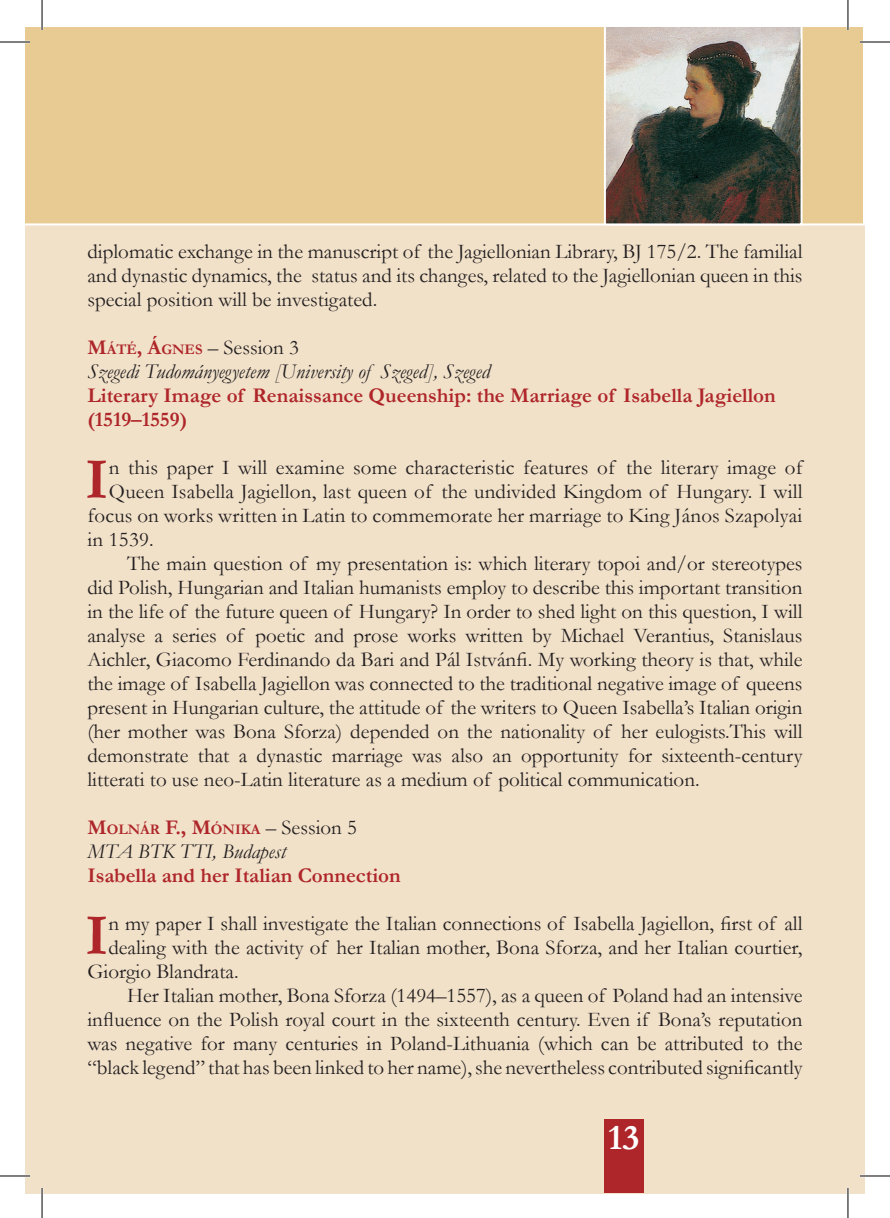
<style>
.page{position:relative;width:890px;height:1218px;background:#fff}
.page>*{position:absolute;margin:0;border:0;box-sizing:border-box;transform-origin:0 0}
.inic{font:700 58.8px "Garamond";color:#af262a}
.t1{font:700 36px "Garamond";color:#fff}
.Body{font:21px/24px "Garamond";color:#231f20;text-align:justify}
.inic-2{font:21px "Garamond";letter-spacing:.01em;color:#231f20}
.Tompa{font:700 21px/24px "Garamond";color:#af262a}
.Tompa-2{font:italic 21px "Garamond";color:#231f20}
.Tompa-3{font:21px "Garamond";color:#231f20}
.Tompa-4{font:700 14.6px "Garamond";color:#af262a}
.s1{font-weight:700;color:#af262a}
.s2{font-weight:700;font-size:14.6px;color:#af262a}
.s3{font-size:21px}
.s4{font-weight:400;font-size:21px;color:#231f20}
</style>
<div class="page">
<div style="left:25px;top:25px;width:839px;height:1168px;background:#f1e1c9"></div>
<div style="left:25px;top:25px;width:839px;height:200px;background:#e8cb92"></div>
<div style="left:603px;top:1119px;width:40px;height:74px;background:#af262a"></div>
<img style="left:606px;top:28px;width:193px;height:194px">
<div style="left:603px;top:25px;width:199px;height:200px;border:2px solid #fff"></div>
<hr style="left:0;top:41px;width:30px;height:2px;background:#fff">
<hr style="left:859px;top:41px;width:30px;height:2px;background:#fff">
<hr style="left:0;top:1175px;width:30px;height:2px;background:#fff">
<hr style="left:859px;top:1175px;width:30px;height:2px;background:#fff">
<hr style="left:41px;top:0;width:2px;height:30px;background:#fff">
<hr style="left:41px;top:1188px;width:2px;height:30px;background:#fff">
<hr style="left:846px;top:0;width:2px;height:30px;background:#fff">
<hr style="left:846px;top:1188px;width:2px;height:30px;background:#fff">
<hr style="left:0;top:42px;width:30px;height:1px;background:#000">
<hr style="left:859px;top:42px;width:30px;height:1px;background:#000">
<hr style="left:0;top:1176px;width:30px;height:1px;background:#000">
<hr style="left:859px;top:1176px;width:30px;height:1px;background:#000">
<hr style="left:42px;top:0;width:1px;height:30px;background:#000">
<hr style="left:42px;top:1188px;width:1px;height:30px;background:#000">
<hr style="left:847px;top:0;width:1px;height:30px;background:#000">
<hr style="left:847px;top:1188px;width:1px;height:30px;background:#000">
<p class="Body" style="left:87px;top:239px;width:716px">diplomatic exchange in the manuscript of the Jagiellonian Library, BJ 175/2. The familial and dynastic dynamics, the status and its changes, related to the Jagiellonian queen in this special position will be investigated.</p>
<p class="Tompa-3" style="left:87px;top:333px;width:213px"><span class="s1">M</span><span class="s2">ÁTÉ</span><span class="s1">, Á</span><span class="s2">GNES</span> – Session 3</p>
<p class="Tompa-2" style="left:87px;top:357px;width:404px">Szegedi Tudományegyetem [University of Szeged], Szeged</p>
<p class="Tompa" style="left:87px;top:383px;width:689px">Literary Image of Renaissance Queenship: the Marriage of Isabella Jagiellon (1519–1559)</p>
<p class="inic" style="left:85px;top:439px;width:25px">I</p>
<p class="inic-2" style="left:109px;top:453px;width:694px">n this paper I will examine some characteristic features of the literary image of</p>
<p class="inic-2" style="left:109px;top:477px;width:694px">Queen Isabella Jagiellon, last queen of the undivided Kingdom of Hungary. I will</p>
<p class="inic-2" style="left:87px;top:501px;width:716px">focus on works written in Latin to commemorate her marriage to King János Szapolyai</p>
<p class="inic-2" style="left:87px;top:525px;width:68px">in 1539.</p>
<p class="Body" style="left:87px;top:551px;width:716px;text-indent:40px">The main question of my presentation is: which literary topoi and/or stereotypes did Polish, Hungarian and Italian humanists employ to describe this important transition in the life of the future queen of Hungary? In order to shed light on this question, I will analyse a series of poetic and prose works written by Michael Verantius, Stanislaus Aichler, Giacomo Ferdinando da Bari and Pál Istvánfi. My working theory is that, while the image of Isabella Jagiellon was connected to the traditional negative image of queens present in Hungarian culture, the attitude of the writers to Queen Isabella’s Italian origin (her mother was Bona Sforza) depended on the nationality of her eulogists.This will demonstrate that a dynastic marriage was also an opportunity for sixteenth-century litterati to use neo-Latin literature as a medium of political communication.</p>
<p class="Tompa-4" style="left:87px;top:819px;width:271px"><span class="s3">M</span>OLNÁR <span class="s3">F., M</span>ÓNIKA <span class="s4">– Session 5</span></p>
<p class="Tompa-2" style="left:87px;top:837px;width:200px">MTA BTK TTI, Budapest</p>
<p class="Tompa" style="left:87px;top:863px;width:315px">Isabella and her Italian Connection</p>
<p class="inic" style="left:85px;top:895px;width:25px">I</p>
<p class="inic-2" style="left:108px;top:909px;width:695px">n my paper I shall investigate the Italian connections of Isabella Jagiellon, first of all</p>
<p class="inic-2" style="left:108px;top:933px;width:695px">dealing with the activity of her Italian mother, Bona Sforza, and her Italian courtier,</p>
<p class="inic-2" style="left:87px;top:957px;width:153px">Giorgio Blandrata.</p>
<p class="Body" style="left:87px;top:983px;width:716px;text-indent:40px">Her Italian mother, Bona Sforza (1494–1557), as a queen of Poland had an intensive influence on the Polish royal court in the sixteenth century. Even if Bona’s reputation was negative for many centuries in Poland-Lithuania (which can be attributed to the “black legend” that has been linked to her name), she nevertheless contributed significantly</p>
<h2 class="t1" style="left:608px;top:1113px;width:33px">13</h2>
</div>
